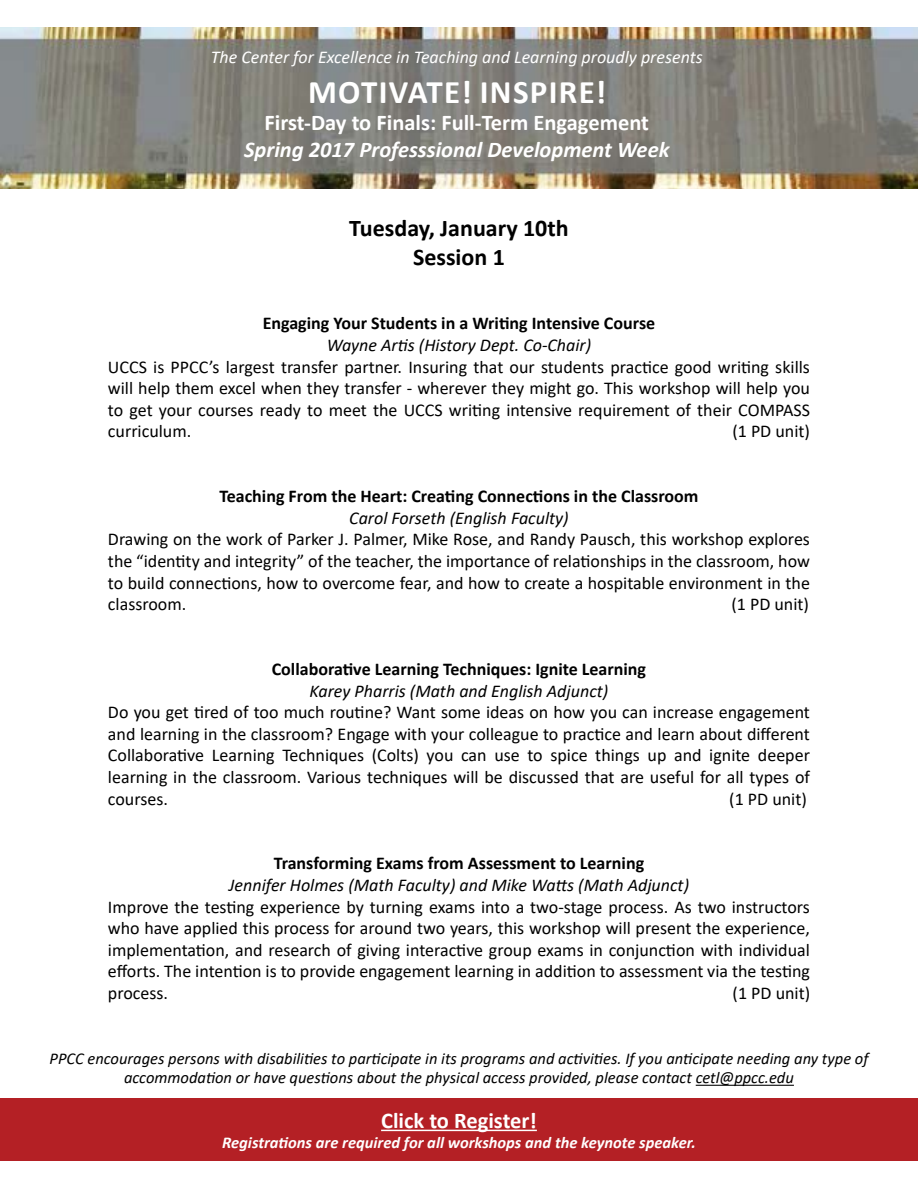
<style>
.page{position:relative;width:918px;height:1188px;background:#fff}
.page>*{position:absolute;margin:0;border:0;box-sizing:border-box;transform-origin:0 0}
.t1{font:700 33px "Calibri";letter-spacing:.04em;color:#fff}
.t2{font:700 24px/28.8px "Calibri";color:#000;text-align:center}
.t3{font:700 22.5px "Calibri";color:#fff}
.t4{font:italic 700 22.5px "Calibri";color:#fff}
.t5{font:18px/21.6px "Calibri";color:#000;text-align:justify}
.t6{font:700 18px "Calibri";color:#000}
.t7{font:italic 18px "Calibri";color:#000}
.t8{font:italic 18px "Calibri";color:#fff}
.t9{font:italic 16.5px/19.8px "Calibri";color:#000;text-align:center}
.t10{font:italic 700 16.5px "Calibri";color:#fff}
</style>
<div class="page">
<div style="left:0;top:1098px;width:918px;height:63px;background:#b42025"></div>
<hr style="left:381px;top:1130px;width:156px;height:1px;background:#fff">
<img style="left:0;top:27px;width:918px;height:161px">
<hr style="left:696px;top:1085px;width:98px;height:1px;background:#000">
<p class="t8" style="left:211px;top:45px;width:494px">The Center for Excellence in Teaching and Learning proudly presents</p>
<h1 class="t1" style="left:308px;top:68px;width:300px">MOTIVATE! INSPIRE!</h1>
<p class="t3" style="left:265px;top:106px;width:386px">First-Day to Finals: Full-Term Engagement</p>
<p class="t4" style="left:244px;top:133px;width:427px">Spring 2017 Professsional Development Week</p>
<h2 class="t2" style="left:349px;top:215px;width:221px">Tuesday, January 10th<br>Session 1</h2>
<p class="t6" style="left:263px;top:311px;width:394px">Engaging Your Students in a Writing Intensive Course</p>
<p class="t7" style="left:327px;top:333px;width:266px">Wayne Artis (History Dept. Co-Chair)</p>
<p class="t5" style="left:108px;top:357px;width:703px">UCCS is PPCC’s largest transfer partner. Insuring that our students practice good writing skills will help them excel when they transfer - wherever they might go. This workshop will help you to get your courses ready to meet the UCCS writing intensive requirement of their COMPASS curriculum.</p>
<p class="t5" style="left:732px;top:421px;width:79px">(1 PD unit)</p>
<p class="t6" style="left:219px;top:483px;width:481px">Teaching From the Heart: Creating Connections in the Classroom</p>
<p class="t7" style="left:349px;top:505px;width:221px">Carol Forseth (English Faculty)</p>
<p class="t5" style="left:108px;top:529px;width:704px">Drawing on the work of Parker J. Palmer, Mike Rose, and Randy Pausch, this workshop explores the “identity and integrity” of the teacher, the importance of relationships in the classroom, how to build connections, how to overcome fear, and how to create a hospitable environment in the classroom.</p>
<p class="t5" style="left:731px;top:594px;width:79px">(1 PD unit)</p>
<p class="t6" style="left:272px;top:656px;width:376px">Collaborative Learning Techniques: Ignite Learning</p>
<p class="t7" style="left:310px;top:678px;width:300px">Karey Pharris (Math and English Adjunct)</p>
<p class="t5" style="left:108px;top:702px;width:704px">Do you get tired of too much routine? Want some ideas on how you can increase engagement and learning in the classroom? Engage with your colleague to practice and learn about different Collaborative Learning Techniques (Colts) you can use to spice things up and ignite deeper learning in the classroom. Various techniques will be discussed that are useful for all types of courses.</p>
<p class="t5" style="left:729px;top:789px;width:79px">(1 PD unit)</p>
<p class="t6" style="left:274px;top:851px;width:372px">Transforming Exams from Assessment to Learning</p>
<p class="t7" style="left:229px;top:873px;width:462px">Jennifer Holmes (Math Faculty) and Mike Watts (Math Adjunct)</p>
<p class="t5" style="left:108px;top:897px;width:704px">Improve the testing experience by turning exams into a two-stage process. As two instructors who have applied this process for around two years, this workshop will present the experience, implementation, and research of giving interactive group exams in conjunction with individual efforts. The intention is to provide engagement learning in addition to assessment via the testing process.</p>
<p class="t5" style="left:733px;top:983px;width:79px">(1 PD unit)</p>
<p class="t9" style="left:50px;top:1048px;width:820px">PPCC encourages persons with disabilities to participate in its programs and activities. If you anticipate needing any type of accommodation or have questions about the physical access provided, please contact cetl@ppcc.edu</p>
<p class="t3" style="left:381px;top:1104px;width:157px">Click to Register!</p>
<p class="t10" style="left:222px;top:1131px;width:475px">Registrations are required for all workshops and the keynote speaker.</p>
</div>
